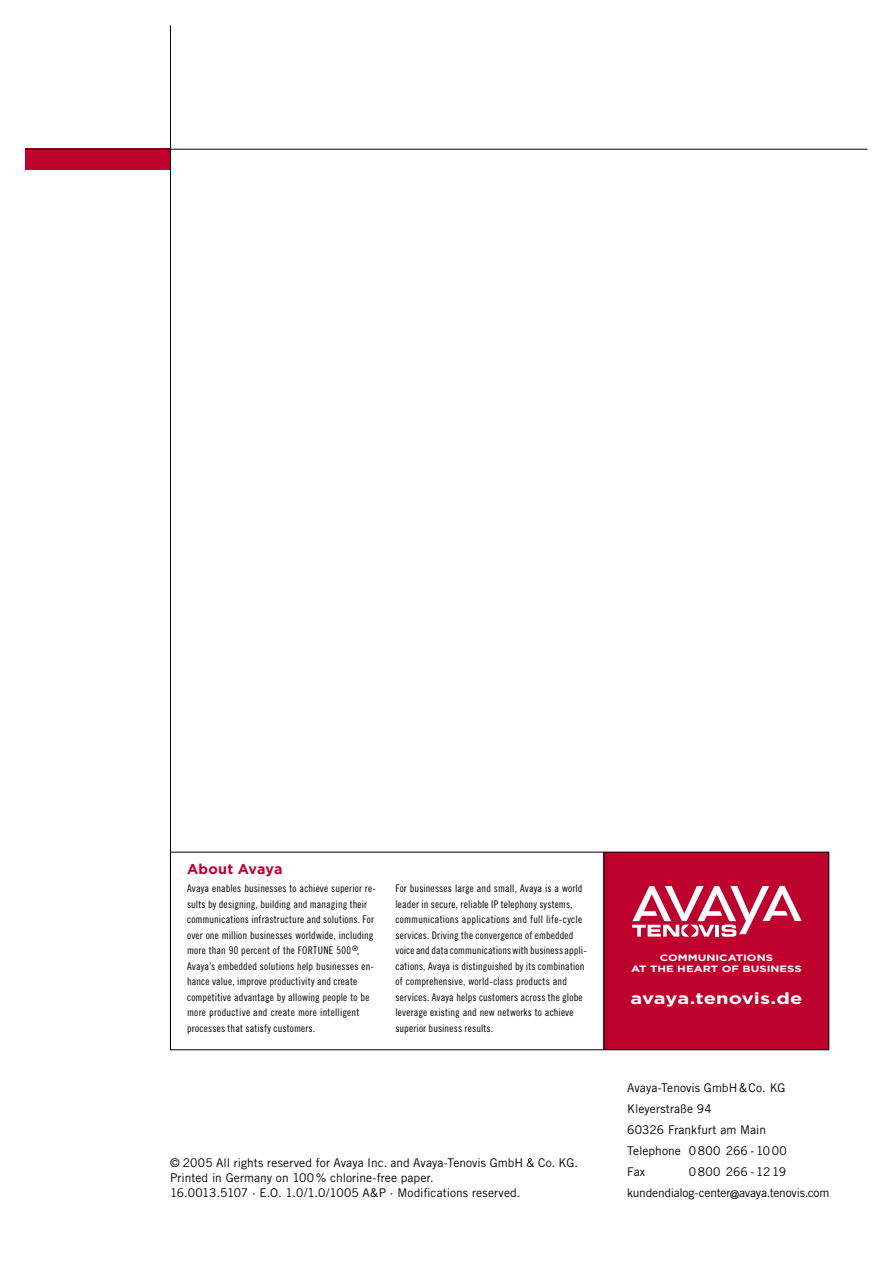
<style>
.page{position:relative;width:893px;height:1263px;background:#fff}
.page>*{position:absolute;margin:0;border:0;box-sizing:border-box;transform-origin:0 0}
.t1{font:700 16.05px "Gotham";color:#fff;scale:1.25 1}
.RS-About_Avaya{font:700 14.25px "Gotham";letter-spacing:.01em;color:#be002f}
.Drucknorm{font:12px/15px "Trade Gothic";letter-spacing:.005em;color:#000}
.Adresse{font:12px/21px "Trade Gothic";color:#000}
.RS-About_Copy{font:10.5px/15.5px "Trade Gothic Cond Eighteen";letter-spacing:.015em;color:#000}
.t2{font:700 9.15px/11.1px "Gotham";color:#fff;text-align:center;scale:1.25 1}
</style>
<div class="page">
<div style="left:26px;top:149px;width:144px;height:21px;background:#be002f"></div>
<hr style="left:26px;top:149px;width:841px;height:1px;background:#000">
<hr style="left:170px;top:26px;width:1px;height:1024px;background:#000">
<div style="left:604px;top:852px;width:225px;height:198px;background:#be002f"></div>
<svg style="left:632px;top:886px;width:170px;height:51px"></svg>
<hr style="left:604px;top:852px;width:1px;height:198px;background:#000">
<p class="RS-About_Avaya" style="left:187px;top:860px;width:97px">About Avaya</p>
<p class="RS-About_Copy" style="left:187px;top:881px;width:190px">Avaya enables businesses to achieve superior re&shy;sults by designing, building and managing their communications infrastructure and solutions. For over one million businesses worldwide, including more than 90 percent of the FORTUNE 500<sup>®</sup>, Avaya’s embedded solutions help businesses en&shy;hance value, improve productivity and create competitive advantage by allowing people to be more productive and create more intelligent processes that satisfy customers.</p>
<p class="RS-About_Copy" style="left:395px;top:881px;width:193px">For businesses large and small, Avaya is a world leader in secure, reliable IP telephony systems, communications applications and full life-cycle services. Driving the convergence of embedded voice and data communications with business appli&shy;cations, Avaya is distinguished by its combination of comprehensive, world-class products and services. Avaya helps customers across the globe leverage existing and new networks to achieve superior business results.</p>
<p class="Drucknorm" style="left:170px;top:1155px;width:409px">© 2005 All rights reserved for Avaya Inc. and Avaya-Tenovis GmbH &amp; Co. KG.<br>Printed in Germany on 100 % chlorine-free paper.<br>16.0013.5107 · E.O. 1.0/1.0/1005 A&amp;P · Modifications reserved.</p>
<p class="t2" style="left:631px;top:952px;width:138px">COMMUNICATIONS<br>AT THE HEART OF BUSINESS</p>
<p class="t1" style="left:630px;top:989px;width:139px">avaya.tenovis.de</p>
<p class="Adresse" style="left:627px;top:1077px;width:161px">Avaya-Tenovis GmbH &amp; Co. KG<br>Kleyerstraße 94<br>60326 Frankfurt am Main<br>Telephone 0 800 266 - 10 00</p>
<p class="Adresse" style="left:627px;top:1161px;width:20px">Fax</p>
<p class="Adresse" style="left:689px;top:1161px;width:99px">0 800 266 - 12 19</p>
<p class="Adresse" style="left:627px;top:1182px;width:204px">kundendialog-center@avaya.tenovis.com</p>
</div>
